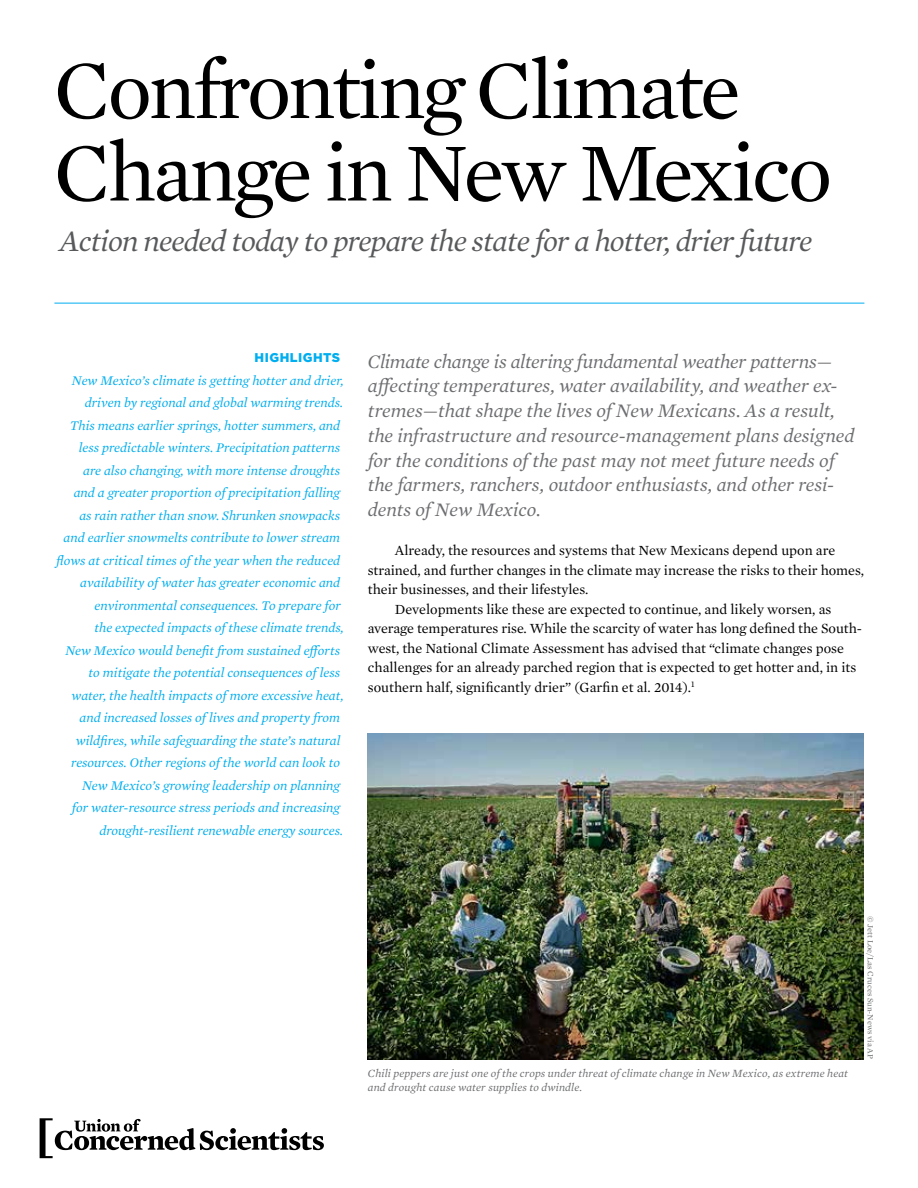
<style>
.page{position:relative;width:918px;height:1188px;background:#fff}
.page>*{position:absolute;margin:0;border:0;box-sizing:border-box;transform-origin:0 0}
.t1{font:84px/82.5px "Mercury Text G1";letter-spacing:-.04em;color:#000}
.t2{font:italic 30.3px "Mercury Text G1";letter-spacing:-.03em;color:#58595b}
.t3{font:italic 19.5px/24.8px "Mercury Text G1";letter-spacing:-.005em;color:#6d6e71}
.t4{font:14.25px "Mercury Text G1";color:#000}
.t5{font:italic 13.5px/22.5px "Mercury Text G1";color:#00aeef;text-align:right}
.t6{font:900 12.75px "Gotham";letter-spacing:.04em;color:#00aeef}
.t7{font:italic 11.25px/13.5px "Mercury Text G1";letter-spacing:.01em;color:#6d6e71}
.t8{font:8.25px "Mercury Text G1";color:#6d6e71}
</style>
<div class="page">
<svg style="left:40px;top:1118px;width:284px;height:40px"></svg>
<img style="left:368px;top:734px;width:496px;height:325px">
<hr style="left:54px;top:303px;width:810px;height:1px;background:#00aeef">
<h1 class="t1" style="left:54px;top:44px;width:780px">Confronting Climate<br>Change in New Mexico</h1>
<h2 class="t2" style="left:60px;top:219px;width:754px">Action needed today to prepare the state for a hotter, drier future</h2>
<p class="t6" style="left:255px;top:349px;width:87px">HIGHLIGHTS</p>
<p class="t5" style="left:56px;top:368px;width:289px">New Mexico’s climate is getting hotter and drier, driven by regional and global warming trends.<br>This means earlier springs, hotter summers, and less predictable winters. Precipitation patterns<br>are also changing, with more intense droughts<br>and a greater proportion of precipitation falling<br>as rain rather than snow. Shrunken snowpacks<br>and earlier snowmelts contribute to lower stream flows at critical times of the year when the reduced availability of water has greater economic and environmental consequences. To prepare for<br>the expected impacts of these climate trends,<br>New Mexico would benefit from sustained efforts to mitigate the potential consequences of less water, the health impacts of more excessive heat, and increased losses of lives and property from wildfires, while safeguarding the state’s natural resources. Other regions of the world can look to New Mexico’s growing leadership on planning<br>for water-resource stress periods and increasing drought-resilient renewable energy sources.</p>
<p class="t3" style="left:368px;top:348px;width:488px">Climate change is altering fundamental weather patterns— affecting temperatures, water availability, and weather ex&shy;tremes—that shape the lives of New Mexicans. As a result, the infrastructure and resource-management plans designed for the conditions of the past may not meet future needs of the farmers, ranchers, outdoor enthusiasts, and other resi&shy;dents of New Mexico.</p>
<p class="t4" style="left:395px;top:540px;width:442px">Already, the resources and systems that New Mexicans depend upon are</p>
<p class="t4" style="left:368px;top:560px;width:498px">strained, and further changes in the climate may increase the risks to their homes,</p>
<p class="t4" style="left:368px;top:579px;width:222px">their businesses, and their lifestyles.</p>
<p class="t4" style="left:395px;top:599px;width:438px">Developments like these are expected to continue, and likely worsen, as</p>
<p class="t4" style="left:368px;top:618px;width:496px">average temperatures rise. While the scarcity of water has long defined the South-</p>
<p class="t4" style="left:368px;top:638px;width:478px">west, the National Climate Assessment has advised that “climate changes pose</p>
<p class="t4" style="left:368px;top:657px;width:490px">challenges for an already parched region that is expected to get hotter and, in its</p>
<p class="t4" style="left:368px;top:677px;width:328px">southern half, significantly drier” (Garfin et al. 2014).<sup>1</sup></p>
<p class="t7" style="left:368px;top:1066px;width:482px">Chili peppers are just one of the crops under threat of climate change in New Mexico, as extreme heat and drought cause water supplies to dwindle.</p>
<p class="t8" style="left:876px;top:916px;width:144px;rotate:90deg">© Jett Loe/Las Cruces Sun-News via AP</p>
</div>
